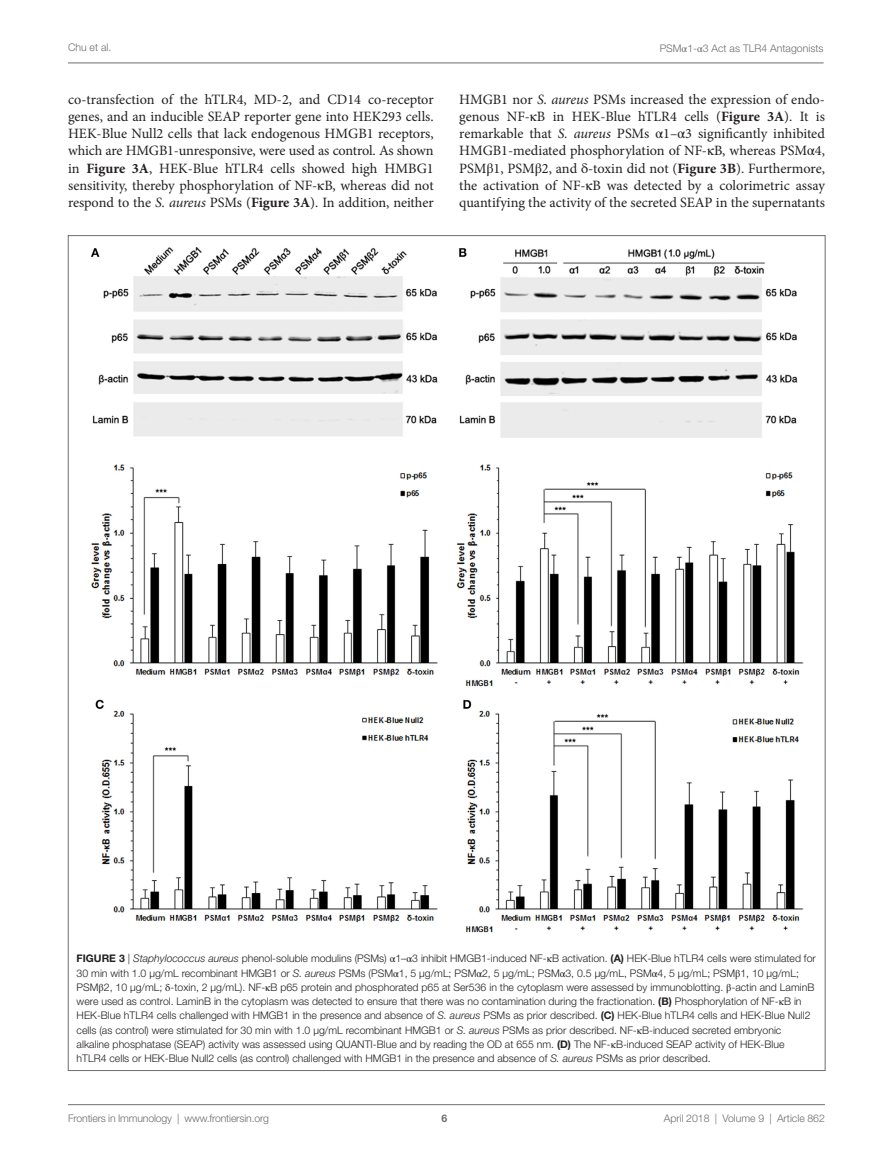
<style>
.page{position:relative;width:893px;height:1170px;background:#fff}
.page>*{position:absolute;margin:0;border:0;box-sizing:border-box;transform-origin:0 0}
.t1{font:14.25px/17.2px "Minion Pro";letter-spacing:-.005em;color:#231f20;text-align:justify}
.t2{font:300 10.5px/14.2px "Helvetica Neue LT Std";color:#231f20}
.t3{font:300 10.5px "Helvetica Neue LT Std";color:#6c6d70}
.t4{font:700 10.5px "Helvetica Neue LT Std";color:#6c6d70}
.s1{font-family:"STIX General";font-weight:400}
.s2{font-weight:700}
.s3{font-family:"STIX General"}
.s4{font-style:italic}
</style>
<div class="page">
<img style="left:91px;top:247px;width:712px;height:685px">
<hr style="left:68px;top:63px;width:756px;height:1px;background:#6c6d70">
<hr style="left:68px;top:1104px;width:757px;height:1px;background:#6c6d70">
<p class="t3" style="left:68px;top:41px;width:45px">Chu et al.</p>
<p class="t3" style="left:660px;top:42px;width:165px">PSM<span class="s1">α</span>1-<span class="s1">α</span>3 Act as TLR4 Antagonists</p>
<p class="t1" style="left:68px;top:90px;width:367px">co-transfection of the hTLR4, MD-2, and CD14 co-receptor genes, and an inducible SEAP reporter gene into HEK293 cells.<br>HEK-Blue Null2 cells that lack endogenous HMGB1 receptors, which are HMGB1-unresponsive, were used as control. As shown in <span class="s2">Figure 3A</span>, HEK-Blue hTLR4 cells showed high HMBG1 sensitivity, thereby phosphorylation of NF-<span class="s3">κ</span>B, whereas did not respond to the <span class="s4">S. aureus</span> PSMs (<span class="s2">Figure 3A</span>). In addition, neither</p>
<p class="t1" style="left:459px;top:90px;width:367px">HMGB1 nor <span class="s4">S. aureus</span> PSMs increased the expression of endo&shy;genous NF-<span class="s3">κ</span>B in HEK-Blue hTLR4 cells (<span class="s2">Figure 3A</span>). It is remarkable that <span class="s4">S. aureus</span> PSMs <span class="s3">α</span>1–<span class="s3">α</span>3 significantly inhibited HMGB1-mediated phosphorylation of NF-<span class="s3">κ</span>B, whereas PSM<span class="s3">α</span>4, PSM<span class="s3">β</span>1, PSM<span class="s3">β</span>2, and <span class="s3">δ</span>-toxin did not (<span class="s2">Figure 3B</span>). Furthermore, the activation of NF-<span class="s3">κ</span>B was detected by a colorimetric assay quantifying the activity of the secreted SEAP in the supernatants</p>
<p class="t2" style="left:77px;top:951px;width:741px"><span class="s2">FIGURE 3</span> | <span class="s4">Staphylococcus aureus</span> phenol-soluble modulins (PSMs) <span class="s1">α</span>1–<span class="s1">α</span>3 inhibit HMGB1-induced NF-<span class="s1">κ</span>B activation. <span class="s2">(A)</span> HEK-Blue hTLR4 cells were stimulated for 30 min with 1.0 µg/mL recombinant HMGB1 or <span class="s4">S. aureus</span> PSMs (PSM<span class="s1">α</span>1, 5 µg/mL; PSM<span class="s1">α</span>2, 5 µg/mL; PSM<span class="s1">α</span>3, 0.5 µg/mL, PSM<span class="s1">α</span>4, 5 µg/mL; PSM<span class="s1">β</span>1, 10 µg/mL; PSM<span class="s1">β</span>2, 10 µg/mL; <span class="s1">δ</span>-toxin, 2 µg/mL). NF-<span class="s1">κ</span>B p65 protein and phosphorated p65 at Ser536 in the cytoplasm were assessed by immunoblotting. <span class="s1">β</span>-actin and LaminB were used as control. LaminB in the cytoplasm was detected to ensure that there was no contamination during the fractionation. <span class="s2">(B)</span> Phosphorylation of NF-<span class="s1">κ</span>B in HEK-Blue hTLR4 cells challenged with HMGB1 in the presence and absence of <span class="s4">S. aureus</span> PSMs as prior described. <span class="s2">(C)</span> HEK-Blue hTLR4 cells and HEK-Blue Null2 cells (as control) were stimulated for 30 min with 1.0 µg/mL recombinant HMGB1 or <span class="s4">S. aureus</span> PSMs as prior described. NF-<span class="s1">κ</span>B-induced secreted embryonic alkaline phosphatase (SEAP) activity was assessed using QUANTI-Blue and by reading the OD at 655 nm. <span class="s2">(D)</span> The NF-<span class="s1">κ</span>B-induced SEAP activity of HEK-Blue hTLR4 cells or HEK-Blue Null2 cells (as control) challenged with HMGB1 in the presence and absence of <span class="s4">S. aureus</span> PSMs as prior described.</p>
<p class="t3" style="left:68px;top:1111px;width:203px">Frontiers in Immunology | www.frontiersin.org</p>
<p class="t3" style="left:664px;top:1111px;width:163px">April 2018 | Volume 9 | Article 862</p>
<p class="t4" style="left:441px;top:1111px;width:7px">6</p>
</div>
